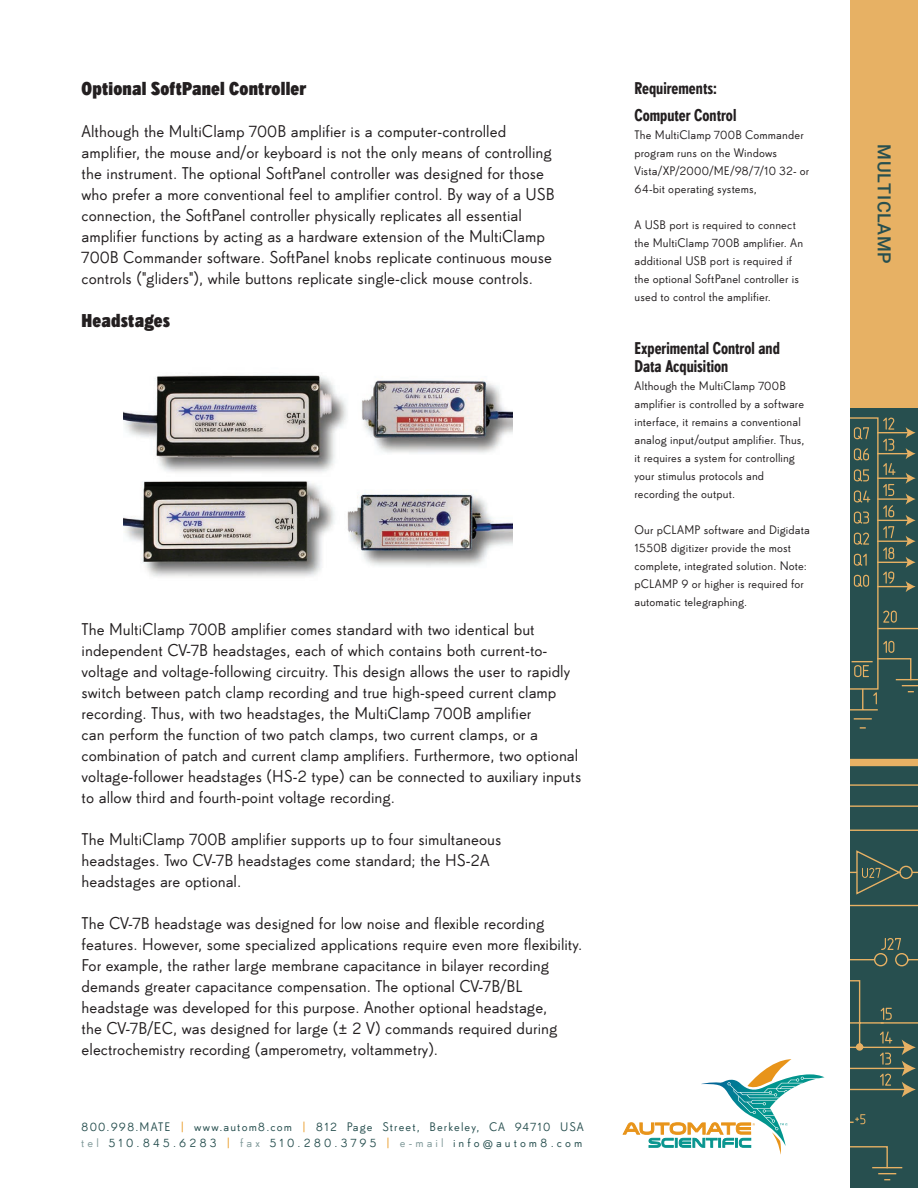
<style>
.page{position:relative;width:918px;height:1188px;background:#fff}
.page>*{position:absolute;margin:0;border:0;box-sizing:border-box;transform-origin:0 0}
.BODY_COPY{font:18px "Super Grotesk B Cd Bd LF";letter-spacing:.01em;color:#231f20}
.t1{font:500 18px "Roboto";letter-spacing:.035em;color:#274f4f}
.BODY_COPY-2{font:16.5px/21px "Super Grotesk B Rg LF";color:#231f20}
.Caption_Titles{font:16.5px/18px "Super Grotesk B Cd Med LF";color:#231f20}
.BODY_COPY-3{font:12px/18px "Super Grotesk B Rg LF";letter-spacing:.01em;color:#231f20}
.t2{font:12px/16.5px "Super Grotesk B Rg LF";letter-spacing:.09em;color:#274f4f}
.s1{color:#e89418}
.s2{color:#819a9a}
</style>
<div class="page">
<div style="left:850px;top:0;width:68px;height:1188px;background:#274f4f"></div>
<div style="left:850px;top:0;width:68px;height:408px;background:#e7b164"></div>
<hr style="left:850px;top:709px;width:28px;height:2px;background:#e7b164">
<svg style="left:854px;top:718px;width:18px;height:2px"></svg>
<svg style="left:860px;top:727px;width:6px;height:2px"></svg>
<div style="left:850px;top:759px;width:68px;height:7px;background:#e7b164"></div>
<hr style="left:872px;top:1167px;width:30px;height:1px;background:#e7b164">
<svg style="left:850px;top:1146px;width:46px;height:34px"></svg>
<svg style="left:850px;top:784px;width:68px;height:340px"></svg>
<svg style="left:850px;top:417px;width:68px;height:293px"></svg>
<img style="left:123px;top:375px;width:389px;height:202px">
<svg style="left:623px;top:1059px;width:197px;height:96px"></svg>
<p class="BODY_COPY" style="left:82px;top:78px;width:226px">Optional SoftPanel Controller</p>
<p class="BODY_COPY-2" style="left:82px;top:121px;width:474px">Although the MultiClamp 700B amplifier is a computer-controlled amplifier, the mouse and/or keyboard is not the only means of controlling the instrument. The optional SoftPanel controller was designed for those who prefer a more conventional feel to amplifier control. By way of a USB connection, the SoftPanel controller physically replicates all essential amplifier functions by acting as a hardware extension of the MultiClamp 700B Commander software. SoftPanel knobs replicate continuous mouse controls ("gliders"), while buttons replicate single-click mouse controls.</p>
<p class="BODY_COPY" style="left:82px;top:310px;width:90px">Headstages</p>
<p class="BODY_COPY-2" style="left:82px;top:619px;width:490px">The MultiClamp 700B amplifier comes standard with two identical but independent CV-7B headstages, each of which contains both current-to&shy;voltage and voltage-following circuitry. This design allows the user to rapidly switch between patch clamp recording and true high-speed current clamp</p>
<p class="BODY_COPY-2" style="left:82px;top:703px;width:501px">recording. Thus, with two headstages, the MultiClamp 700B amplifier<br>can perform the function of two patch clamps, two current clamps, or a combination of patch and current clamp amplifiers. Furthermore, two optional voltage-follower headstages (HS-2 type) can be connected to auxiliary inputs to allow third and fourth-point voltage recording.</p>
<p class="BODY_COPY-2" style="left:82px;top:829px;width:421px">The MultiClamp 700B amplifier supports up to four simultaneous headstages. Two CV-7B headstages come standard; the HS-2A headstages are optional.</p>
<p class="BODY_COPY-2" style="left:82px;top:913px;width:502px">The CV-7B headstage was designed for low noise and flexible recording features. However, some specialized applications require even more flexibility.<br>For example, the rather large membrane capacitance in bilayer recording demands greater capacitance compensation. The optional CV-7B/BL headstage was developed for this purpose. Another optional headstage,</p>
<p class="BODY_COPY-2" style="left:82px;top:1018px;width:477px">the CV-7B/EC, was designed for large (± 2 V) commands required during electrochemistry recording (amperometry, voltammetry).</p>
<p class="t2" style="left:81px;top:1119px;width:504px">800.998.MATE <span class="s1">|</span> www.autom8.com <span class="s1">|</span> 812 Page Street, Berkeley, CA 94710 USA <span class="s2">tel</span> 510.845.6283 <span class="s1">|</span> <span class="s2">fax</span> 510.280.3795 <span class="s1">|</span> <span class="s2">e-mail</span> info@autom8.com</p>
<p class="Caption_Titles" style="left:635px;top:79px;width:84px">Requirements:</p>
<p class="Caption_Titles" style="left:634px;top:107px;width:103px">Computer Control</p>
<p class="BODY_COPY-3" style="left:634px;top:126px;width:176px">The MultiClamp 700B Commander program runs on the Windows<br>Vista/XP/2000/ME/98/7/10 32- or<br>64-bit operating systems,</p>
<p class="BODY_COPY-3" style="left:634px;top:216px;width:163px">A USB port is required to connect</p>
<p class="BODY_COPY-3" style="left:634px;top:234px;width:170px">the MultiClamp 700B amplifier. An additional USB port is required if the optional SoftPanel controller is used to control the amplifier.</p>
<p class="Caption_Titles" style="left:634px;top:340px;width:147px">Experimental Control and<br>Data Acquisition</p>
<p class="BODY_COPY-3" style="left:634px;top:377px;width:172px">Although the MultiClamp 700B amplifier is controlled by a software interface, it remains a conventional analog input/output amplifier. Thus, it requires a system for controlling your stimulus protocols and recording the output.</p>
<p class="BODY_COPY-3" style="left:634px;top:521px;width:177px">Our pCLAMP software and Digidata</p>
<p class="BODY_COPY-3" style="left:634px;top:539px;width:174px">1550B digitizer provide the most complete, integrated solution. Note: pCLAMP 9 or higher is required for automatic telegraphing.</p>
<p class="t1" style="left:897px;top:144px;width:121px;rotate:90deg">MULTICLAMP</p>
</div>
